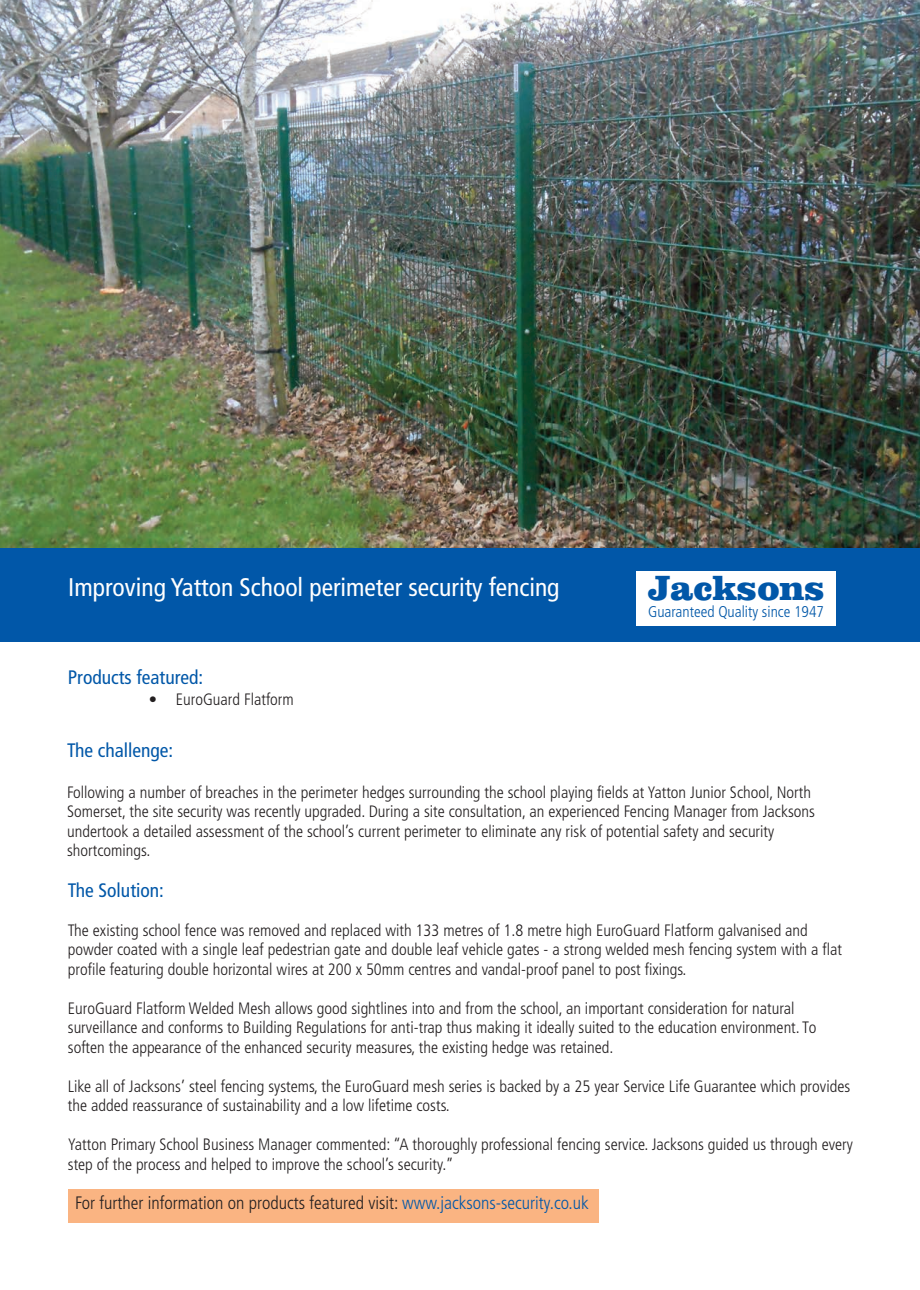
<style>
.page{position:relative;width:920px;height:1290px;background:#fff}
.page>*{position:absolute;margin:0;border:0;box-sizing:border-box;transform-origin:0 0}
.t1{font:900 36px "Clarendon BT";color:#0157a8}
.t2{font:condensed 25.5px "Frutiger";color:#fff}
.t3{font:condensed 19.5px "Frutiger";color:#0157a8}
.t4{font:300 condensed 18px "Frutiger";color:#231f20}
.t5{font:300 condensed 16.5px/19.5px "Frutiger";color:#231f20}
.t6{font:300 condensed 15.6px "Frutiger";color:#0157a8}
.s1{color:#0157a8}
</style>
<div class="page">
<img style="left:0;top:0;width:920px;height:549px">
<div style="left:0;top:549px;width:920px;height:93px;background:#0157a8"></div>
<div style="left:636px;top:571px;width:200px;height:55px;background:#fff"></div>
<div style="left:68px;top:1189px;width:531px;height:33px;background:#fab482"></div>
<h2 class="t2" style="left:68px;top:577px;width:493px">Improving Yatton School perimeter security fencing</h2>
<h1 class="t1" style="left:648px;top:567px;width:179px">Jacksons</h1>
<p class="t6" style="left:648px;top:605px;width:177px">Guaranteed Quality since 1947</p>
<p class="t3" style="left:68px;top:669px;width:137px">Products featured:</p>
<p class="t5" style="left:149px;top:691px;width:146px">• EuroGuard Flatform</p>
<p class="t3" style="left:67px;top:742px;width:108px">The challenge:</p>
<p class="t5" style="left:67px;top:783px;width:749px">Following a number of breaches in the perimeter hedges surrounding the school playing fields at Yatton Junior School, North Somerset, the site security was recently upgraded. During a site consultation, an experienced Fencing Manager from Jacksons undertook a detailed assessment of the school’s current perimeter to eliminate any risk of potential safety and security shortcomings.</p>
<p class="t3" style="left:68px;top:882px;width:98px">The Solution:</p>
<p class="t5" style="left:68px;top:921px;width:776px">The existing school fence was removed and replaced with 133 metres of 1.8 metre high EuroGuard Flatform galvanised and powder coated with a single leaf pedestrian gate and double leaf vehicle gates - a strong welded mesh fencing system with a flat profile featuring double horizontal wires at 200 x 50mm centres and vandal-proof panel to post fixings.</p>
<p class="t5" style="left:68px;top:999px;width:750px">EuroGuard Flatform Welded Mesh allows good sightlines into and from the school, an important consideration for natural surveillance and conforms to Building Regulations for anti-trap thus making it ideally suited to the education environment. To soften the appearance of the enhanced security measures, the existing hedge was retained.</p>
<p class="t5" style="left:68px;top:1077px;width:784px">Like all of Jacksons’ steel fencing systems, the EuroGuard mesh series is backed by a 25 year Service Life Guarantee which provides the added reassurance of sustainability and a low lifetime costs.</p>
<p class="t5" style="left:68px;top:1136px;width:786px">Yatton Primary School Business Manager commented: “A thoroughly professional fencing service. Jacksons guided us through every step of the process and helped to improve the school’s security.”</p>
<p class="t4" style="left:75px;top:1195px;width:515px">For further information on products featured visit: <span class="s1">www.jacksons-security.co.uk</span></p>
</div>
